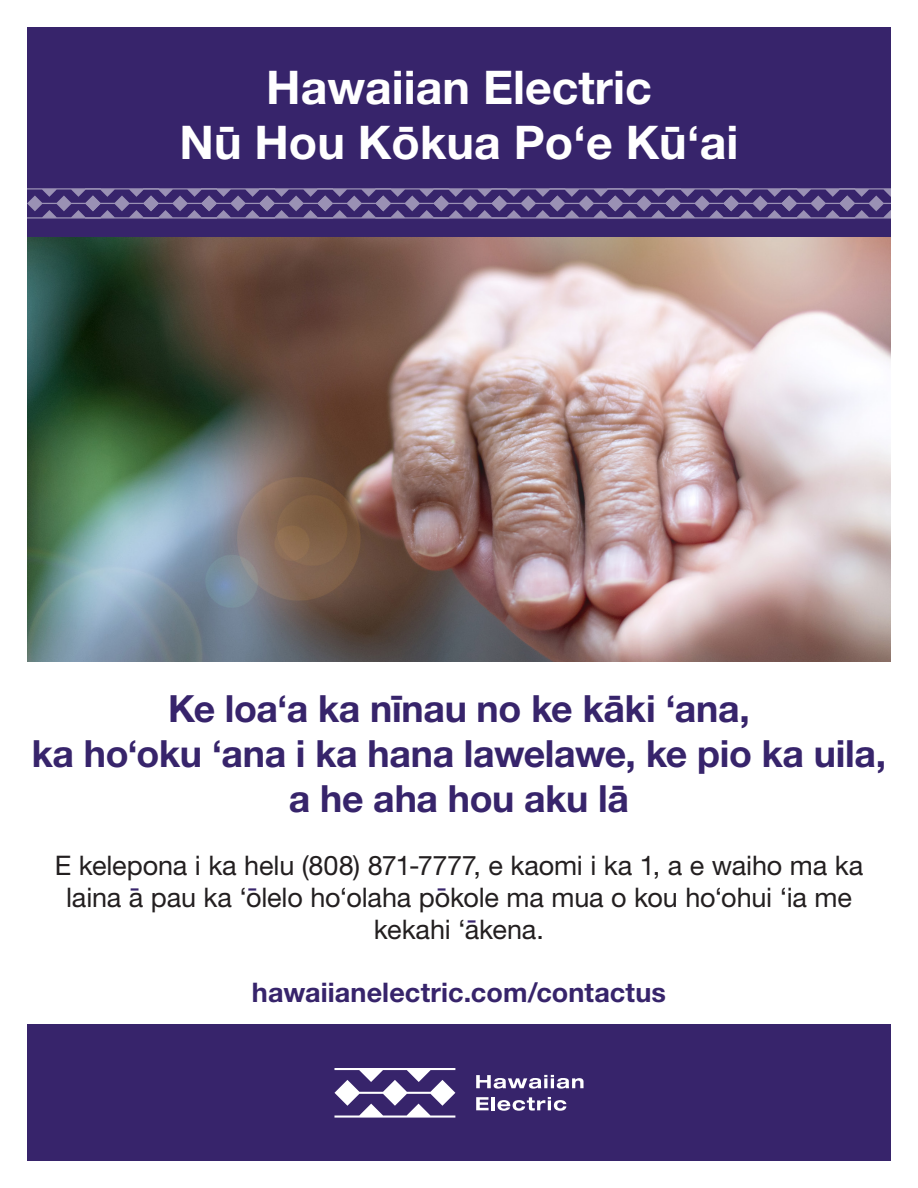
<style>
.page{position:relative;width:918px;height:1188px;background:#fff}
.page>*{position:absolute;margin:0;border:0;box-sizing:border-box;transform-origin:0 0}
.t1{font:700 46.5px/55.8px "Helvetica Neue LT Std";color:#fff;text-align:center}
.t2{font:500 46.5px "Helvetica Neue LT Std";color:#fff}
.t3{font:700 37.5px "Helvetica Neue LT Std";letter-spacing:-.01em;color:#37246b}
.t4{font:500 37.5px "Helvetica Neue LT Std";color:#37246b}
.t5{font:27px/32.4px "Helvetica Neue LT Std";letter-spacing:-.005em;color:#231f20;text-align:center}
.t6{font:700 27px "Helvetica Neue LT Std";letter-spacing:.005em;color:#37246b}
.t7{font:27px "Helvetica Neue LT Std";color:#37246b}
</style>
<div class="page">
<div style="left:27px;top:27px;width:864px;height:211px;background:#37246b"></div>
<div style="left:27px;top:1025px;width:864px;height:136px;background:#37246b"></div>
<svg style="left:334px;top:1068px;width:121px;height:50px"></svg>
<svg style="left:476px;top:1075px;width:108px;height:14px"></svg>
<svg style="left:476px;top:1097px;width:13px;height:13px"></svg>
<hr style="left:491px;top:1097px;width:4px;height:13px;background:#fff">
<svg style="left:497px;top:1097px;width:69px;height:14px"></svg>
<svg style="left:27px;top:188px;width:864px;height:31px"></svg>
<img style="left:27px;top:238px;width:864px;height:424px">
<h1 class="t1" style="left:180px;top:58px;width:560px">Hawaiian Electric<br>Nu Hou Kokua Po‘e Ku‘ai</h1>
<h1 class="t2" style="left:218px;top:98px;width:20px">-</h1>
<h1 class="t2" style="left:397px;top:98px;width:20px">-</h1>
<h1 class="t2" style="left:664px;top:98px;width:20px">-</h1>
<p class="t3" style="left:168px;top:686px;width:583px">Ke loa‘a ka ninau no ke kaki ‘ana,</p>
<p class="t3" style="left:32px;top:731px;width:856px">ka ho‘oku ‘ana i ka hana lawelawe, ke pio ka uila,</p>
<p class="t3" style="left:289px;top:776px;width:342px">a he aha hou aku la</p>
<p class="t4" style="left:390px;top:673px;width:16px">-</p>
<p class="t4" style="left:607px;top:673px;width:16px">-</p>
<p class="t4" style="left:611px;top:763px;width:16px">-</p>
<p class="t5" style="left:55px;top:849px;width:810px">E kelepona i ka helu (808) 871-7777, e kaomi i ka 1, a e waiho ma ka laina a pau ka ‘olelo ho‘olaha pokole ma mua o kou ho‘ohui ‘ia me kekahi ‘akena.</p>
<p class="t7" style="left:130px;top:872px;width:12px">-</p>
<p class="t7" style="left:247px;top:872px;width:12px">-</p>
<p class="t7" style="left:437px;top:872px;width:12px">-</p>
<p class="t7" style="left:466px;top:903px;width:12px">-</p>
<p class="t6" style="left:252px;top:976px;width:416px">hawaiianelectric.com/contactus</p>
</div>
